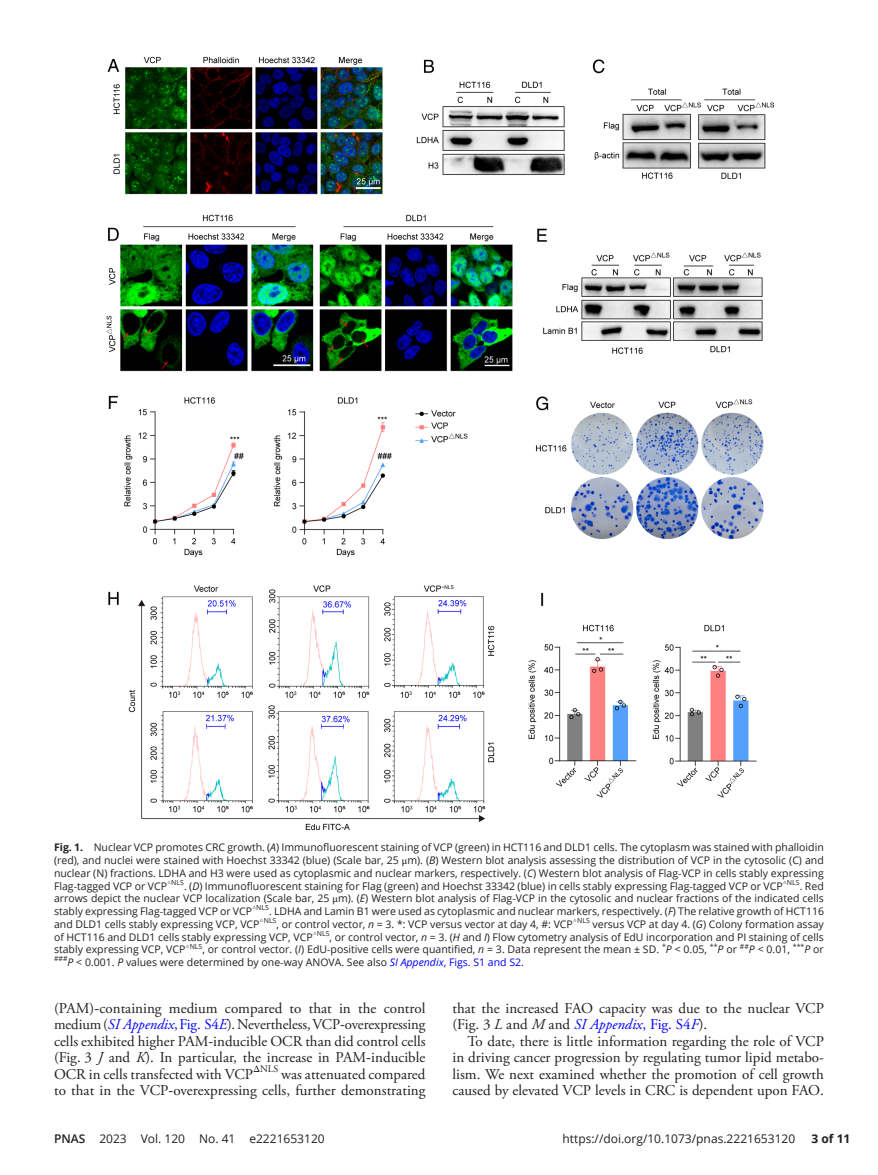
<style>
.page{position:relative;width:878px;height:1175px;background:#fff}
.page>*{position:absolute;margin:0;border:0;box-sizing:border-box;transform-origin:0 0}
.t1{font:15px/16.5px "Adobe Garamond Pro";color:#231f20;text-align:justify}
.t2{font:12px "Open Sans";color:#231f20}
.t3{font:700 12px "Open Sans";color:#231f20}
.t4{font:10.5px/12.8px "Open Sans";color:#231f20;text-align:justify}
.t5{font:10.05px "Adobe Garamond Pro";color:#231f20}
.t6{font:7.05px "Open Sans";color:#231f20}
.s1{font-weight:700}
.s2{font-style:italic}
.s3{font-family:"STIX"}
.s4{font-family:"Arial Unicode MS"}
.s5{font-style:italic;color:#00f}
.s6{color:#00f}
.s7{font-weight:600}
</style>
<div class="page">
<img style="left:106px;top:56px;width:666px;height:773px">
<p class="t4" style="left:54px;top:841px;width:771px"><span class="s1">Fig. 1.</span> Nuclear VCP promotes CRC growth. (<span class="s2">A</span>) Immunofluorescent staining of VCP (green) in HCT116 and DLD1 cells. The cytoplasm was stained with phalloidin (red), and nuclei were stained with Hoechst 33342 (blue) (Scale bar, 25 <span class="s3">μ</span>m). (<span class="s2">B</span>) Western blot analysis assessing the distribution of VCP in the cytosolic (C) and nuclear (N) fractions. LDHA and H3 were used as cytoplasmic and nuclear markers, respectively. (<span class="s2">C</span>) Western blot analysis of Flag<span class="s3">-</span>VCP in cells stably expressing Flag<span class="s3">-</span>tagged VCP or VCP</p>
<p class="t6" style="left:167px;top:877px;width:18px"><span class="s4">△</span>NLS</p>
<p class="t4" style="left:184px;top:879px;width:600px">. (<span class="s2">D</span>) Immunofluorescent staining for Flag (green) and Hoechst 33342 (blue) in cells stably expressing Flag<span class="s3">-</span>tagged VCP or VCP</p>
<p class="t6" style="left:782px;top:877px;width:18px"><span class="s4">△</span>NLS</p>
<p class="t4" style="left:54px;top:879px;width:771px;text-indent:745px">. Red arrows depict the nuclear VCP localization (Scale bar, 25 <span class="s3">μ</span>m). (<span class="s2">E</span>) Western blot analysis of Flag<span class="s3">-</span>VCP in the cytosolic and nuclear fractions of the indicated cells stably expressing Flag<span class="s3">-</span>tagged VCP or VCP</p>
<p class="t6" style="left:252px;top:903px;width:18px"><span class="s4">△</span>NLS</p>
<p class="t4" style="left:269px;top:904px;width:556px">. LDHA and Lamin B1 were used as cytoplasmic and nuclear markers, respectively. (<span class="s2">F</span>) The relative growth of HCT116</p>
<p class="t4" style="left:54px;top:917px;width:207px">and DLD1 cells stably expressing VCP, VCP</p>
<p class="t6" style="left:259px;top:915px;width:18px"><span class="s4">△</span>NLS</p>
<p class="t4" style="left:276px;top:917px;width:298px">, or control vector, <span class="s2">n</span> = 3. *: VCP versus vector at day 4, #: VCP</p>
<p class="t6" style="left:572px;top:915px;width:18px"><span class="s4">△</span>NLS</p>
<p class="t4" style="left:592px;top:917px;width:233px">versus VCP at day 4. (<span class="s2">G</span>) Colony formation assay</p>
<p class="t4" style="left:54px;top:930px;width:260px">of HCT116 and DLD1 cells stably expressing VCP, VCP</p>
<p class="t6" style="left:312px;top:928px;width:18px"><span class="s4">△</span>NLS</p>
<p class="t4" style="left:329px;top:930px;width:495px">, or control vector, <span class="s2">n</span> = 3. (<span class="s2">H</span> and <span class="s2">I</span>) Flow cytometry analysis of EdU incorporation and PI staining of cells</p>
<p class="t4" style="left:54px;top:943px;width:133px">stably expressing VCP, VCP</p>
<p class="t6" style="left:185px;top:941px;width:18px"><span class="s4">△</span>NLS</p>
<p class="t4" style="left:202px;top:943px;width:458px">, or control vector. (<span class="s2">I</span>) EdU<span class="s3">-</span>positive cells were quantified, <span class="s2">n</span> = 3. Data represent the mean ± SD.</p>
<p class="t6" style="left:661px;top:941px;width:5px">*</p>
<p class="t6" style="left:709px;top:941px;width:9px">**</p>
<p class="t6" style="left:792px;top:941px;width:13px">***</p>
<p class="t4" style="left:717px;top:943px;width:21px"><span class="s2">P</span> or</p>
<p class="t6" style="left:739px;top:941px;width:11px">##</p>
<p class="t4" style="left:748px;top:943px;width:43px"><span class="s2">P</span> &lt; 0.01,</p>
<p class="t4" style="left:665px;top:943px;width:43px"><span class="s2">P</span> &lt; 0.05,</p>
<p class="t4" style="left:804px;top:943px;width:21px"><span class="s2">P</span> or</p>
<p class="t6" style="left:54px;top:954px;width:15px">###</p>
<p class="t4" style="left:68px;top:955px;width:457px"><span class="s2">P</span> &lt; 0.001. <span class="s2">P</span> values were determined by one<span class="s3">-</span>way ANOVA. See also <span class="s5">SI Appendix</span><span class="s6">, Figs. S1 and S2</span>.</p>
<p class="t1" style="left:54px;top:1000px;width:373px">(PAM)<span class="s3">-</span>containing medium compared to that in the control medium (<span class="s5">SI Appendix</span><span class="s6">, Fig. S4</span><span class="s5">E</span>). Nevertheless, VCP<span class="s3">-</span>overexpressing cells exhibited higher PAM<span class="s3">-</span>inducible OCR than did control cells (Fig. 3 <span class="s2">J</span> and <span class="s2">K</span>). In particular, the increase in PAM<span class="s3">-</span>inducible OCR in cells transfected with VCP</p>
<p class="t5" style="left:253px;top:1062px;width:27px"><span class="s3">Δ</span>NLS</p>
<h1 class="t1" style="left:54px;top:1066px;width:373px;text-align:right">was attenuated compared<br>to that in the VCP<span class="s3">-</span>overexpressing cells, further demonstrating</h1>
<h1 class="t1" style="left:452px;top:1000px;width:373px">that the increased FAO capacity was due to the nuclear VCP (Fig. 3 <span class="s2">L</span> and <span class="s2">M</span> and <span class="s5">SI Appendix</span><span class="s6">, Fig. S4</span><span class="s5">F</span>).</h1>
<p class="t1" style="left:452px;top:1033px;width:373px;text-indent:15px">To date, there is little information regarding the role of VCP in driving cancer progression by regulating tumor lipid metabo&shy;lism. We next examined whether the promotion of cell growth caused by elevated VCP levels in CRC is dependent upon FAO.</p>
<p class="t2" style="left:54px;top:1130px;width:272px"><span class="s7">PNAS</span> 2023 Vol. 120 No. 41 e2221653120</p>
<p class="t2" style="left:562px;top:1130px;width:234px">https://doi.org/10.1073/pnas.2221653120</p>
<p class="t3" style="left:811px;top:1130px;width:40px">3 of 11</p>
</div>
